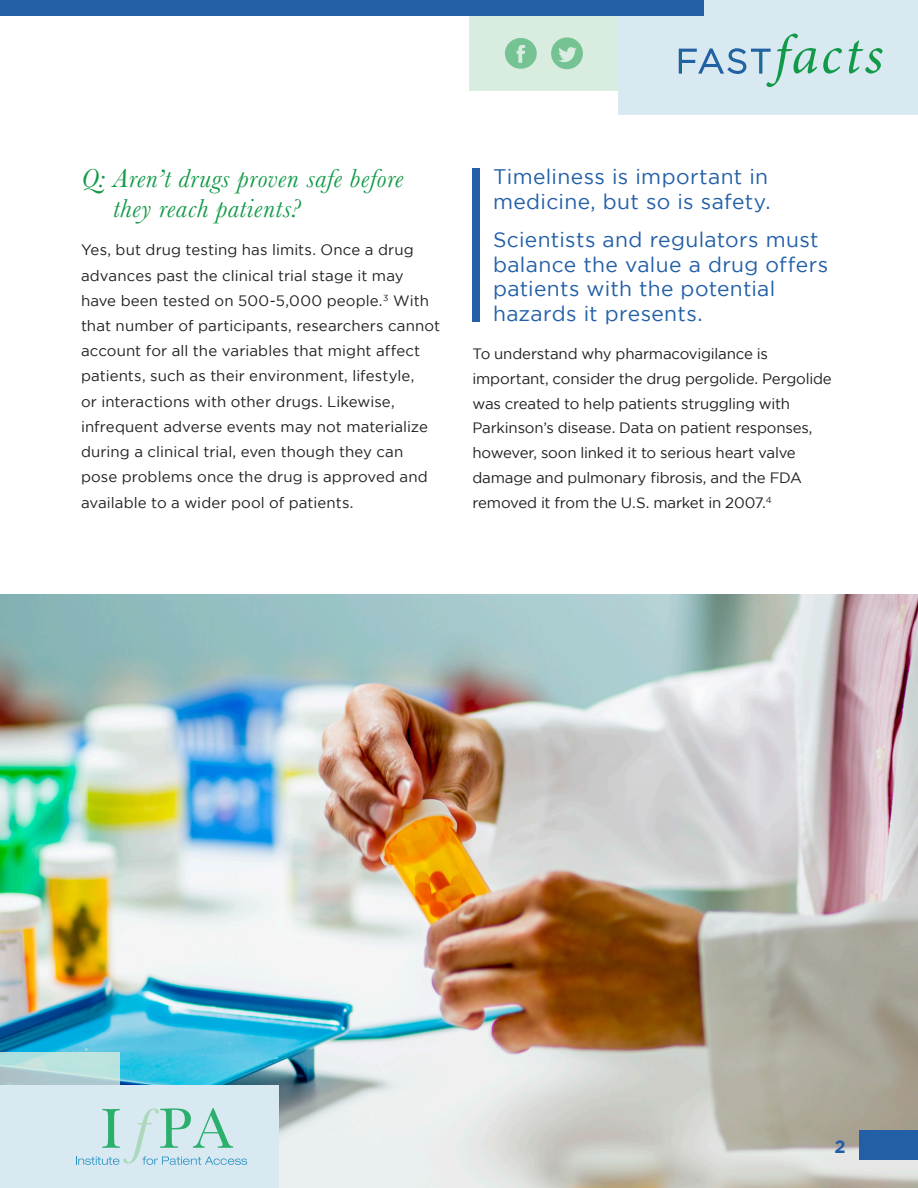
<style>
.page{position:relative;width:918px;height:1188px;background:#fff}
.page>*{position:absolute;margin:0;border:0;box-sizing:border-box;transform-origin:0 0}
.t1{font:italic 27px/29.7px "Baskerville";letter-spacing:.02em;color:#129a48}
.t2{font:21px/24.8px "Gotham";letter-spacing:.015em;color:#225fa7}
.t3{font:700 18px "Gotham";color:#225fa7}
.t4{font:15px/25.2px "Gotham";letter-spacing:-.005em;color:#231f20}
</style>
<div class="page">
<img style="left:0;top:594px;width:918px;height:594px">
<div style="left:860px;top:1131px;width:58px;height:29px;background:#225fa7"></div>
<div style="left:470px;top:0;width:148px;height:91px;background:#d8ecdf"></div>
<div style="left:618px;top:0;width:300px;height:115px;background:#d9e9f1"></div>
<div style="left:0;top:0;width:704px;height:16px;background:#225fa7"></div>
<svg style="left:678px;top:34px;width:205px;height:53px"></svg>
<svg style="left:505px;top:38px;width:32px;height:31px"></svg>
<svg style="left:551px;top:37px;width:32px;height:32px"></svg>
<svg style="left:0;top:1053px;width:120px;height:32px"></svg>
<div style="left:0;top:1085px;width:279px;height:103px;background:#d9e9f1"></div>
<svg style="left:76px;top:1108px;width:171px;height:57px"></svg>
<div style="left:472px;top:169px;width:8px;height:153px;background:#225fa7"></div>
<p class="t1" style="left:113px;top:163px;width:292px;text-indent:-32px">Q: Aren’t drugs proven safe before they reach patients?</p>
<p class="t4" style="left:81px;top:237px;width:361px">Yes, but drug testing has limits. Once a drug advances past the clinical trial stage it may have been tested on 500-5,000 people.<sup>3</sup> With that number of participants, researchers cannot account for all the variables that might affect patients, such as their environment, lifestyle,<br>or interactions with other drugs. Likewise, infrequent adverse events may not materialize during a clinical trial, even though they can pose problems once the drug is approved and available to a wider pool of patients.</p>
<p class="t2" style="left:493px;top:164px;width:279px">Timeliness is important in medicine, but so is safety.</p>
<p class="t2" style="left:493px;top:227px;width:337px">Scientists and regulators must balance the value a drug offers patients with the potential hazards it presents.</p>
<p class="t4" style="left:472px;top:341px;width:361px;line-height:24.8px">To understand why pharmacovigilance is important, consider the drug pergolide. Pergolide was created to help patients struggling with Parkinson’s disease. Data on patient responses, however, soon linked it to serious heart valve damage and pulmonary fibrosis, and the FDA removed it from the U.S. market in 2007.<sup>4</sup></p>
<p class="t3" style="left:835px;top:1136px;width:13px">2</p>
</div>
